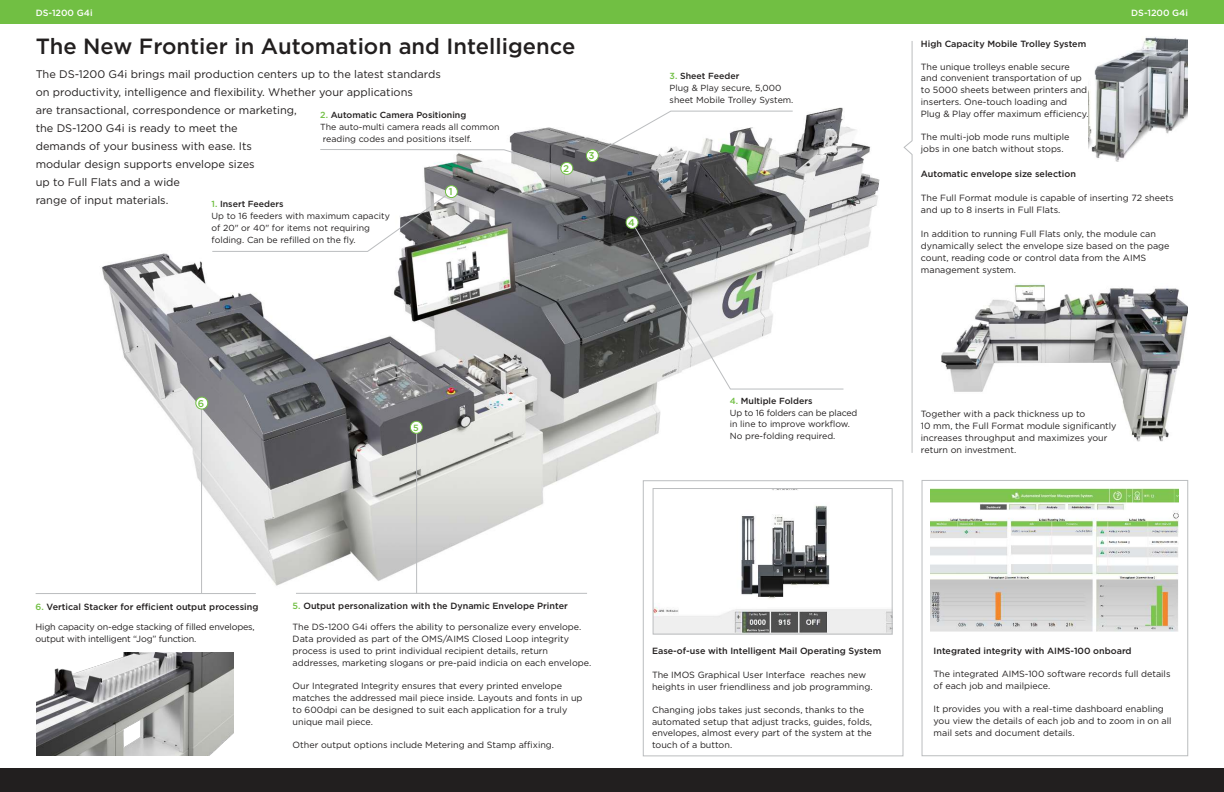
<style>
.page{position:relative;width:1224px;height:792px;background:#fff}
.page>*{position:absolute;margin:0;border:0;box-sizing:border-box;transform-origin:0 0}
.t1{font:500 22px "Gotham";color:#221f1f}
.t2{font:11px/18px "Gotham";color:#221f1f}
.t3{font:500 9.8px "Gotham";color:#71bf43}
.t4{font:9px/12px "Gotham";color:#221f1f}
.t5{font:500 9px "Gotham";color:#221f1f}
.t6{font:9px/11.9px "Gotham";letter-spacing:-.02em;color:#221f1f}
.t7{font:500 9px "Gotham";color:#fff}
.t8{font:500 9px "Gotham";color:#71bf43}
.t9{font:8.8px/11.8px "Gotham";color:#221f1f}
.t10{font:8.8px/11.8px "Gotham";letter-spacing:-.02em;color:#221f1f}
.t11{font:500 8.8px "Gotham";color:#221f1f}
.s1{color:#71bf43}
.s2{font-weight:500;color:#71bf43}
.s3{font-weight:500}
</style>
<div class="page">
<div style="left:0;top:0;width:1224px;height:24px;background:#71bf43"></div>
<div style="left:0;top:768px;width:1224px;height:24px;background:#221f1f"></div>
<img style="left:102px;top:107px;width:802px;height:487px">
<img style="left:941px;top:284px;width:246px;height:158px">
<img style="left:1089px;top:37px;width:98px;height:125px">
<svg style="left:903px;top:41px;width:10px;height:412px"></svg>
<svg style="left:320px;top:149px;width:248px;height:20px"></svg>
<svg style="left:212px;top:191px;width:240px;height:61px"></svg>
<div style="left:445px;top:186px;width:12px;height:12px;background:#fff;border-radius:50%"></div>
<div style="left:445px;top:185px;width:13px;height:13px;border:1px solid #71bf43;border-radius:50%"></div>
<svg style="left:592px;top:111px;width:201px;height:45px"></svg>
<div style="left:561px;top:162px;width:12px;height:12px;background:#fff;border-radius:50%"></div>
<div style="left:561px;top:162px;width:12px;height:13px;border:1px solid #71bf43;border-radius:50%"></div>
<svg style="left:631px;top:222px;width:213px;height:168px"></svg>
<div style="left:626px;top:216px;width:12px;height:12px;background:#fff;border-radius:50%"></div>
<div style="left:626px;top:216px;width:12px;height:13px;border:1px solid #71bf43;border-radius:50%"></div>
<hr style="left:296px;top:593px;width:291px;height:1px;background:#bbbdbf">
<hr style="left:201px;top:408px;width:1px;height:186px;background:#bbbdbf">
<hr style="left:416px;top:427px;width:1px;height:166px;background:#bbbdbf">
<div style="left:410px;top:421px;width:12px;height:12px;background:#fff;border-radius:50%"></div>
<div style="left:410px;top:421px;width:13px;height:13px;border:1px solid #71bf43;border-radius:50%"></div>
<div style="left:586px;top:150px;width:12px;height:12px;background:#fff;border-radius:50%"></div>
<div style="left:586px;top:149px;width:13px;height:13px;border:1px solid #71bf43;border-radius:50%"></div>
<hr style="left:36px;top:593px;width:220px;height:1px;background:#bbbdbf">
<svg style="left:643px;top:480px;width:260px;height:276px"></svg>
<img style="left:655px;top:490px;width:235px;height:142px">
<div style="left:653px;top:488px;width:239px;height:146px;border:1px solid #bbbdbf"></div>
<svg style="left:922px;top:480px;width:266px;height:276px"></svg>
<img style="left:931px;top:488px;width:247px;height:144px">
<img style="left:36px;top:652px;width:197px;height:104px">
<div style="left:196px;top:397px;width:12px;height:12px;background:#fff;border-radius:50%"></div>
<div style="left:196px;top:397px;width:12px;height:12px;border:1px solid #71bf43;border-radius:50%"></div>
<p class="t7" style="left:36px;top:8px;width:58px">DS-1200 G4i</p>
<p class="t7" style="left:1131px;top:8px;width:58px">DS-1200 G4i</p>
<h1 class="t1" style="left:36px;top:36px;width:541px">The New Frontier in Automation and Intelligence</h1>
<p class="t2" style="left:36px;top:65px;width:407px">The DS-1200 G4i brings mail production centers up to the latest standards on productivity, intelligence and flexibility. Whether your applications<br>are transactional, correspondence or marketing,<br>the DS-1200 G4i is ready to meet the<br>demands of your business with ease. Its<br>modular design supports envelope sizes<br>up to Full Flats and a wide<br>range of input materials.</p>
<p class="t11" style="left:320px;top:111px;width:148px"><span class="s1">2.</span> Automatic Camera Positioning</p>
<p class="t9" style="left:320px;top:121px;width:181px">The auto-multi camera reads all common</p>
<p class="t9" style="left:323px;top:133px;width:150px">reading codes and positions itself.</p>
<p class="t3" style="left:449px;top:187px;width:5px">1</p>
<p class="t9" style="left:212px;top:199px;width:180px"><span class="s2">1.</span> <span class="s3">Insert Feeders<br></span>Up to 16 feeders with maximum capacity of 20" or 40" for items not requiring folding. Can be refilled on the fly.</p>
<p class="t3" style="left:563px;top:164px;width:8px">2</p>
<p class="t3" style="left:589px;top:151px;width:8px">3</p>
<p class="t3" style="left:628px;top:218px;width:8px">4</p>
<p class="t9" style="left:670px;top:71px;width:125px"><span class="s2">3.</span> <span class="s3">Sheet Feeder<br></span>Plug &amp; Play secure, 5,000 sheet Mobile Trolley System.</p>
<p class="t3" style="left:198px;top:399px;width:8px">6</p>
<p class="t8" style="left:413px;top:423px;width:7px">5</p>
<p class="t10" style="left:730px;top:395px;width:129px"><span class="s2">4.</span> <span class="s3">Multiple Folders<br></span>Up to 16 folders can be placed in line to improve workflow.<br>No pre-folding required.</p>
<p class="t5" style="left:921px;top:39px;width:167px">High Capacity Mobile Trolley System</p>
<p class="t4" style="left:921px;top:61px;width:169px">The unique trolleys enable secure and convenient transportation of up to 5000 sheets between printers and inserters. One-touch loading and Plug &amp; Play offer maximum efficiency.</p>
<p class="t4" style="left:921px;top:132px;width:150px">The multi-job mode runs multiple jobs in one batch without stops.</p>
<p class="t5" style="left:921px;top:170px;width:156px">Automatic envelope size selection</p>
<p class="t4" style="left:921px;top:193px;width:254px">The Full Format module is capable of inserting 72 sheets and up to 8 inserts in Full Flats.</p>
<p class="t4" style="left:921px;top:229px;width:250px">In addition to running Full Flats only, the module can dynamically select the envelope size based on the page count, reading code or control data from the AIMS management system.</p>
<p class="t4" style="left:921px;top:408px;width:197px">Together with a pack thickness up to<br>10 mm, the Full Format module significantly increases throughput and maximizes your return on investment.</p>
<p class="t5" style="left:36px;top:602px;width:224px"><span class="s1">6.</span> Vertical Stacker for efficient output processing</p>
<p class="t6" style="left:36px;top:621px;width:221px">High capacity on-edge stacking of filled envelopes, output with intelligent “Jog” function.</p>
<p class="t5" style="left:293px;top:602px;width:277px"><span class="s1">5.</span> Output personalization with the Dynamic Envelope Printer</p>
<p class="t4" style="left:293px;top:621px;width:300px">The DS-1200 G4i offers the ability to personalize every envelope.<br>Data provided as part of the OMS/AIMS Closed Loop integrity process is used to print individual recipient details, return addresses, marketing slogans or pre-paid indicia on each envelope.</p>
<p class="t4" style="left:293px;top:680px;width:292px">Our Integrated Integrity ensures that every printed envelope matches the addressed mail piece inside. Layouts and fonts in up to 600dpi can be designed to suit each application for a truly unique mail piece.</p>
<p class="t4" style="left:293px;top:740px;width:263px">Other output options include Metering and Stamp affixing.</p>
<p class="t5" style="left:652px;top:647px;width:231px">Ease-of-use with Intelligent Mail Operating System</p>
<p class="t4" style="left:652px;top:669px;width:222px">The IMOS Graphical User Interface reaches new heights in user friendliness and job programming.</p>
<p class="t4" style="left:652px;top:704px;width:222px">Changing jobs takes just seconds, thanks to the automated setup that adjust tracks, guides, folds, envelopes, almost every part of the system at the touch of a button.</p>
<p class="t5" style="left:934px;top:646px;width:200px">Integrated integrity with AIMS-100 onboard</p>
<p class="t4" style="left:934px;top:668px;width:238px">The integrated AIMS-100 software records full details of each job and mailpiece.</p>
<p class="t4" style="left:934px;top:704px;width:239px">It provides you with a real-time dashboard enabling you view the details of each job and to zoom in on all mail sets and document details.</p>
</div>
